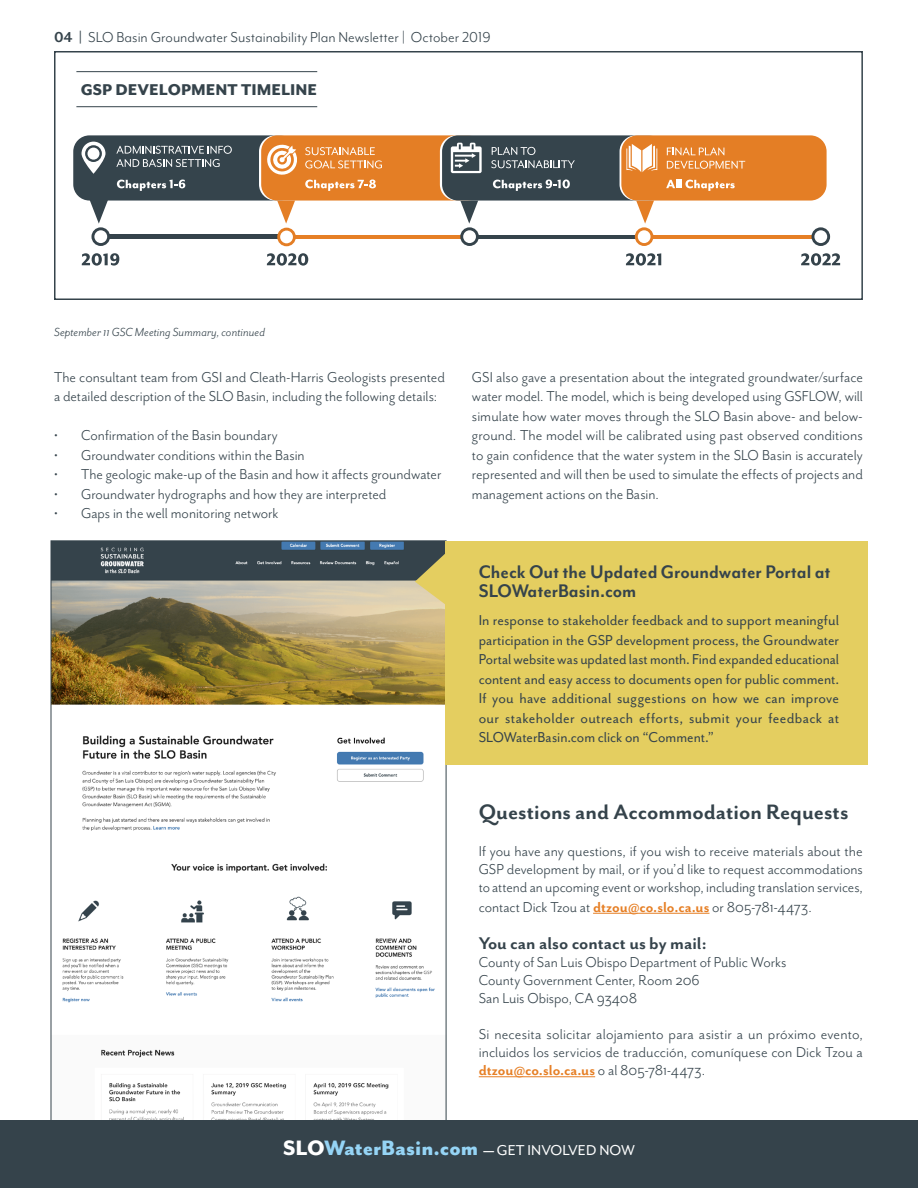
<style>
.page{position:relative;width:918px;height:1188px;background:#fff}
.page>*{position:absolute;margin:0;border:0;box-sizing:border-box;transform-origin:0 0}
.t1{font:700 24px "Mr Eaves San OT";color:#35434b}
.t2{font:800 24px "Mr Eaves San OT";color:#95d4f5}
.t3{font:700 21px/19.5px "Mr Eaves Mod OT";color:#35434b;scale:.95 1}
.t4{font:700 19.5px "Mr Eaves San OT";color:#35434b}
.t5{font:800 18px "Mr Eaves San OT";letter-spacing:.005em;color:#35434b}
.t6{font:16.5px/19.5px "Mr Eaves San OT";color:#35434b;text-align:justify}
.t7{font:16.5px/19.5px "Mr Eaves San OT";color:#35434b;text-align:justify}
.t8{font:16.5px "Mr Eaves Mod OT";color:#35434b}
.t9{font:italic 13.5px "Mr Eaves San OT";letter-spacing:.005em;color:#35434b}
.s1{font-weight:700}
.s2{font-weight:700;color:#e67f25}
.s3{color:#fff}
.s4{font-size:16.5px;color:#fff}
.s5{font-weight:400;font-size:16.5px;color:#fff}
</style>
<div class="page">
<img style="left:53px;top:542px;width:391px;height:578px">
<hr style="left:593px;top:913px;width:116px;height:1px;background:#e67f25">
<hr style="left:479px;top:1077px;width:116px;height:1px;background:#e67f25">
<div style="left:1px;top:1120px;width:917px;height:68px;background:#35434b"></div>
<div style="left:54px;top:51px;width:809px;height:249px;background:#fff;border:2px solid #35434b"></div>
<hr style="left:76px;top:71px;width:241px;height:1px;background:#35434b">
<hr style="left:76px;top:106px;width:241px;height:1px;background:#35434b">
<hr style="left:639px;top:235px;width:182px;height:4px;background:#e67f25">
<hr style="left:462px;top:235px;width:182px;height:4px;background:#35434b">
<hr style="left:100px;top:235px;width:187px;height:4px;background:#35434b">
<hr style="left:288px;top:235px;width:182px;height:4px;background:#e67f25">
<svg style="left:90px;top:201px;width:20px;height:45px"></svg>
<svg style="left:276px;top:201px;width:20px;height:45px"></svg>
<svg style="left:460px;top:201px;width:19px;height:45px"></svg>
<svg style="left:811px;top:227px;width:19px;height:19px"></svg>
<svg style="left:82px;top:253px;width:37px;height:13px"></svg>
<svg style="left:267px;top:253px;width:41px;height:13px"></svg>
<svg style="left:626px;top:253px;width:35px;height:13px"></svg>
<svg style="left:801px;top:253px;width:39px;height:13px"></svg>
<svg style="left:635px;top:201px;width:19px;height:45px"></svg>
<div style="left:73px;top:135px;width:223px;height:66px;background:#35444c;border-radius:16px"></div>
<div style="left:261px;top:135px;width:223px;height:66px;background:#e47e25;border-radius:16px"></div>
<svg style="left:82px;top:142px;width:24px;height:32px"></svg>
<svg style="left:267px;top:144px;width:30px;height:31px"></svg>
<svg style="left:116px;top:146px;width:116px;height:21px"></svg>
<svg style="left:305px;top:147px;width:77px;height:22px"></svg>
<svg style="left:305px;top:180px;width:71px;height:11px"></svg>
<svg style="left:117px;top:180px;width:68px;height:11px"></svg>
<div style="left:442px;top:135px;width:223px;height:66px;background:#35444c;border-radius:16px"></div>
<div style="left:621px;top:135px;width:206px;height:66px;background:#e47e25;border-radius:16px"></div>
<svg style="left:626px;top:144px;width:31px;height:28px"></svg>
<svg style="left:667px;top:148px;width:57px;height:7px"></svg>
<svg style="left:667px;top:161px;width:78px;height:8px"></svg>
<svg style="left:451px;top:143px;width:31px;height:30px"></svg>
<svg style="left:491px;top:147px;width:84px;height:21px"></svg>
<svg style="left:493px;top:180px;width:77px;height:11px"></svg>
<svg style="left:666px;top:180px;width:69px;height:11px"></svg>
<div style="left:445px;top:541px;width:423px;height:224px;background:#e4ce60"></div>
<svg style="left:415px;top:550px;width:30px;height:58px;background:#aea56f"></svg>
<p class="t8" style="left:54px;top:28px;width:438px"><span class="s1">04 |</span> SLO Basin Groundwater Sustainability Plan Newsletter | October 2019</p>
<p class="t5" style="left:81px;top:80px;width:238px">GSP DEVELOPMENT TIMELINE</p>
<p class="t9" style="left:54px;top:325px;width:212px">September 11 GSC Meeting Summary, continued</p>
<p class="t6" style="left:54px;top:367px;width:393px">The consultant team from GSI and Cleath-Harris Geologists presented a detailed description of the SLO Basin, including the following details:</p>
<p class="t6" style="left:54px;top:426px;width:225px">• Confirmation of the Basin boundary</p>
<p class="t6" style="left:54px;top:446px;width:252px">• Groundwater conditions within the Basin</p>
<p class="t6" style="left:54px;top:465px;width:389px">• The geologic make-up of the Basin and how it affects groundwater</p>
<p class="t6" style="left:54px;top:485px;width:334px">• Groundwater hydrographs and how they are interpreted</p>
<p class="t6" style="left:54px;top:504px;width:226px">• Gaps in the well monitoring network</p>
<p class="t6" style="left:472px;top:367px;width:393px">GSI also gave a presentation about the integrated groundwater/surface water model. The model, which is being developed using GSFLOW, will simulate how water moves through the SLO Basin above- and below&shy;ground. The model will be calibrated using past observed conditions to gain confidence that the water system in the SLO Basin is accurately represented and will then be used to simulate the effects of projects and management actions on the Basin.</p>
<p class="t3" style="left:479px;top:562px;width:372px">Check Out the Updated Groundwater Portal at<br>SLOWaterBasin.com</p>
<p class="t7" style="left:479px;top:611px;width:362px">In response to stakeholder feedback and to support meaningful participation in the GSP development process, the Groundwater Portal website was updated last month. Find expanded educational content and easy access to documents open for public comment.<br>If you have additional suggestions on how we can improve our stakeholder outreach efforts, submit your feedback at SLOWaterBasin.com click on “Comment.”</p>
<h1 class="t1" style="left:479px;top:799px;width:371px">Questions and Accommodation Requests</h1>
<p class="t6" style="left:479px;top:842px;width:386px;line-height:18px">If you have any questions, if you wish to receive materials about the GSP development by mail, or if you’d like to request accommodations to attend an upcoming event or workshop, including translation services,</p>
<p class="t6" style="left:479px;top:897px;width:334px">contact Dick Tzou at <span class="s2">dtzou@co.slo.ca.us</span> or 805-781-4473.</p>
<p class="t4" style="left:479px;top:933px;width:229px">You can also contact us by mail:</p>
<p class="t6" style="left:479px;top:953px;width:309px;line-height:18px;text-align:left">County of San Luis Obispo Department of Public Works<br>County Government Center, Room 206<br>San Luis Obispo, CA 93408</p>
<p class="t6" style="left:479px;top:1025px;width:386px;line-height:18px">Si necesita solicitar alojamiento para asistir a un próximo evento, incluidos los servicios de traducción, comuníquese con Dick Tzou a <span class="s2">dtzou@co.slo.ca.us</span> o al 805-781-4473.</p>
<h1 class="t2" style="left:283px;top:1135px;width:353px"><span class="s3">SLO</span>WaterBasin.com <span class="s4">—</span> <span class="s5">GET INVOLVED NOW</span></h1>
</div>
